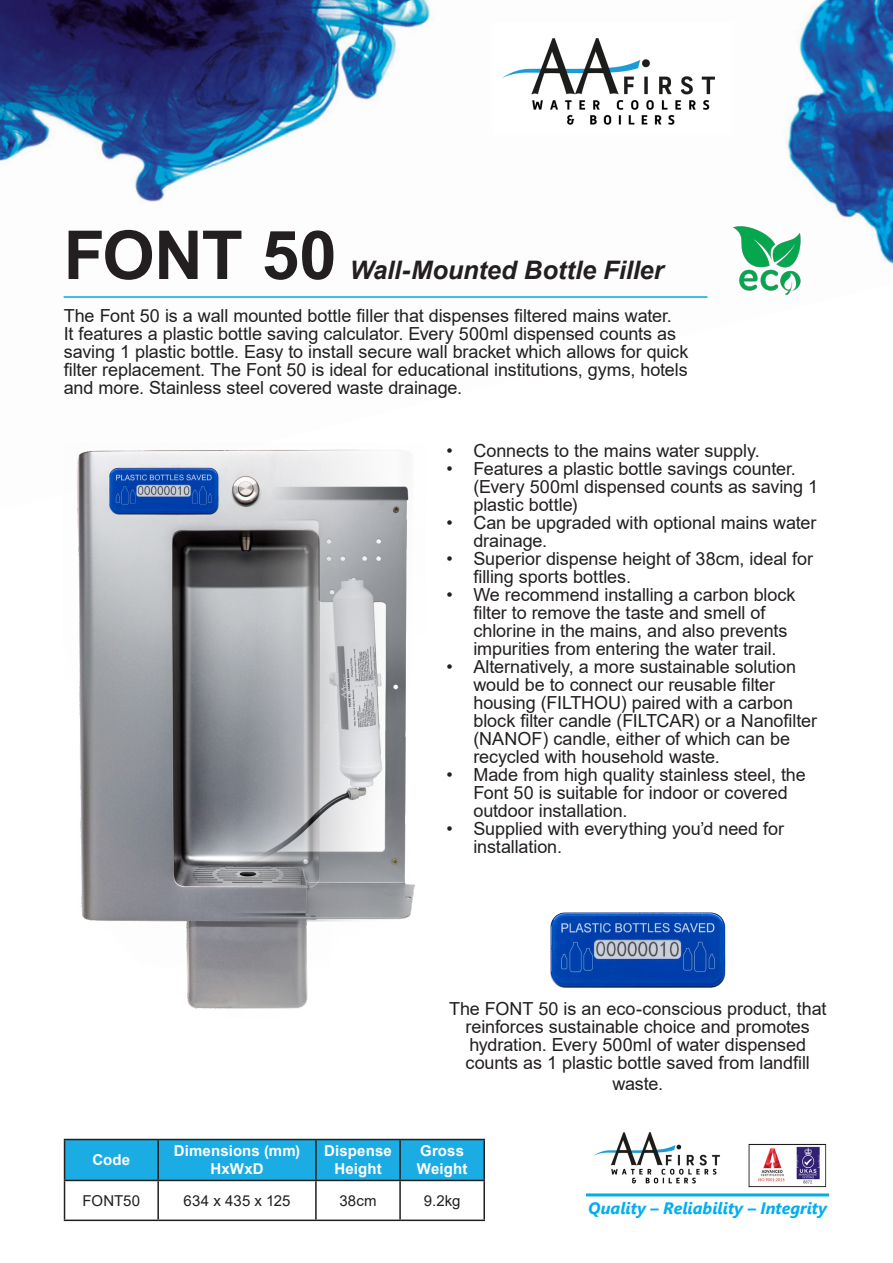
<style>
.page{position:relative;width:893px;height:1263px;background:#fff}
.page>*{position:absolute;margin:0;border:0;box-sizing:border-box;transform-origin:0 0}
.t1{font:700 67.5px "Arial";letter-spacing:-.015em;color:#231f20}
.t2{font:italic 700 25.5px "Arial";letter-spacing:-.005em;color:#231f20}
.t3{font:18px/18px "Arial";letter-spacing:-.005em;color:#231f20}
.Strapline_-_Small{font:italic 700 16.5px "Segoe UI";color:#00aeef}
.t4{font:700 15px/18px "Arial";letter-spacing:.01em;color:#fff}
.t5{font:15px "Arial";letter-spacing:.01em;color:#231f20}
</style>
<div class="page">
<img style="left:0;top:0;width:893px;height:298px">
<hr style="left:586px;top:1193px;width:243px;height:3px;background:#00aeef">
<img style="left:593px;top:1132px;width:127px;height:52px">
<img style="left:748px;top:1143px;width:79px;height:45px">
<div style="left:65px;top:1140px;width:418px;height:40px;background:#1bace3"></div>
<hr style="left:64px;top:1139px;width:94px;height:1px;background:#231f20">
<hr style="left:64px;top:1140px;width:1px;height:40px;background:#231f20">
<hr style="left:158px;top:1139px;width:158px;height:1px;background:#231f20">
<hr style="left:157px;top:1140px;width:2px;height:40px;background:#231f20">
<hr style="left:316px;top:1139px;width:84px;height:1px;background:#231f20">
<hr style="left:315px;top:1140px;width:2px;height:40px;background:#231f20">
<hr style="left:400px;top:1139px;width:85px;height:1px;background:#231f20">
<hr style="left:399px;top:1140px;width:2px;height:40px;background:#231f20">
<hr style="left:483px;top:1140px;width:2px;height:40px;background:#231f20">
<hr style="left:64px;top:1180px;width:94px;height:1px;background:#231f20">
<hr style="left:64px;top:1181px;width:1px;height:38px;background:#231f20">
<hr style="left:158px;top:1180px;width:158px;height:1px;background:#231f20">
<hr style="left:157px;top:1181px;width:2px;height:38px;background:#231f20">
<hr style="left:316px;top:1180px;width:84px;height:1px;background:#231f20">
<hr style="left:315px;top:1181px;width:2px;height:38px;background:#231f20">
<hr style="left:400px;top:1180px;width:85px;height:1px;background:#231f20">
<hr style="left:399px;top:1181px;width:2px;height:38px;background:#231f20">
<hr style="left:483px;top:1181px;width:2px;height:38px;background:#231f20">
<hr style="left:64px;top:1219px;width:94px;height:2px;background:#231f20">
<hr style="left:158px;top:1219px;width:158px;height:2px;background:#231f20">
<hr style="left:316px;top:1219px;width:84px;height:2px;background:#231f20">
<hr style="left:400px;top:1219px;width:85px;height:2px;background:#231f20">
<img style="left:493px;top:23px;width:238px;height:111px">
<img style="left:77px;top:449px;width:338px;height:560px">
<img style="left:550px;top:912px;width:175px;height:76px">
<img style="left:707px;top:222px;width:122px;height:74px">
<hr style="left:64px;top:296px;width:643px;height:2px;background:#08aadf">
<p class="t1" style="left:64px;top:208px;width:275px">FONT 50</p>
<p class="t2" style="left:350px;top:253px;width:316px">Wall-Mounted Bottle Filler</p>
<p class="t3" style="left:64px;top:307px;width:626px">The Font 50 is a wall mounted bottle filler that dispenses filtered mains water.<br>It features a plastic bottle saving calculator. Every 500ml dispensed counts as saving 1 plastic bottle. Easy to install secure wall bracket which allows for quick filter replacement. The Font 50 is ideal for educational institutions, gyms, hotels and more. Stainless steel covered waste drainage.</p>
<p class="t3" style="left:446px;top:441px;width:315px">• Connects to the mains water supply.</p>
<p class="t3" style="left:473px;top:459px;width:346px;text-indent:-27px">• Features a plastic bottle savings counter. (Every 500ml dispensed counts as saving 1 plastic bottle)</p>
<p class="t3" style="left:473px;top:513px;width:345px;text-indent:-27px">• Can be upgraded with optional mains water drainage.</p>
<p class="t3" style="left:473px;top:549px;width:341px;text-indent:-27px">• Superior dispense height of 38cm, ideal for filling sports bottles.</p>
<p class="t3" style="left:473px;top:585px;width:324px;text-indent:-27px">• We recommend installing a carbon block filter to remove the taste and smell of chlorine in the mains, and also prevents impurities from entering the water trail.</p>
<p class="t3" style="left:473px;top:657px;width:345px;text-indent:-27px">• Alternatively, a more sustainable solution would be to connect our reusable filter housing (FILTHOU) paired with a carbon block filter candle (FILTCAR) or a Nanofilter (NANOF) candle, either of which can be recycled with household waste.</p>
<p class="t3" style="left:473px;top:765px;width:334px;text-indent:-27px">• Made from high quality stainless steel, the<br>Font 50 is suitable for indoor or covered outdoor installation.</p>
<p class="t3" style="left:473px;top:819px;width:312px;text-indent:-27px">• Supplied with everything you’d need for installation.</p>
<p class="t4" style="left:92px;top:1151px;width:39px">Code</p>
<p class="t4" style="left:174px;top:1142px;width:128px">Dimensions (mm)</p>
<p class="t4" style="left:210px;top:1160px;width:55px">HxWxD</p>
<p class="t4" style="left:324px;top:1142px;width:69px">Dispense</p>
<p class="t4" style="left:334px;top:1160px;width:49px">Height</p>
<p class="t3" style="left:449px;top:999px;width:379px;text-align:center">The FONT 50 is an eco-conscious product, that reinforces sustainable choice and promotes hydration. Every 500ml of water dispensed counts as 1 plastic bottle saved from landfill</p>
<p class="t3" style="left:612px;top:1074px;width:52px">waste.</p>
<p class="t4" style="left:417px;top:1142px;width:52px">Gross<br>Weight</p>
<p class="t5" style="left:83px;top:1190px;width:59px">FONT50</p>
<p class="t5" style="left:184px;top:1190px;width:108px">634 x 435 x 125</p>
<p class="t5" style="left:339px;top:1190px;width:39px">38cm</p>
<p class="t5" style="left:424px;top:1190px;width:38px">9.2kg</p>
<p class="Strapline_-_Small" style="left:588px;top:1193px;width:240px">Quality – Reliability – Integrity</p>
</div>
